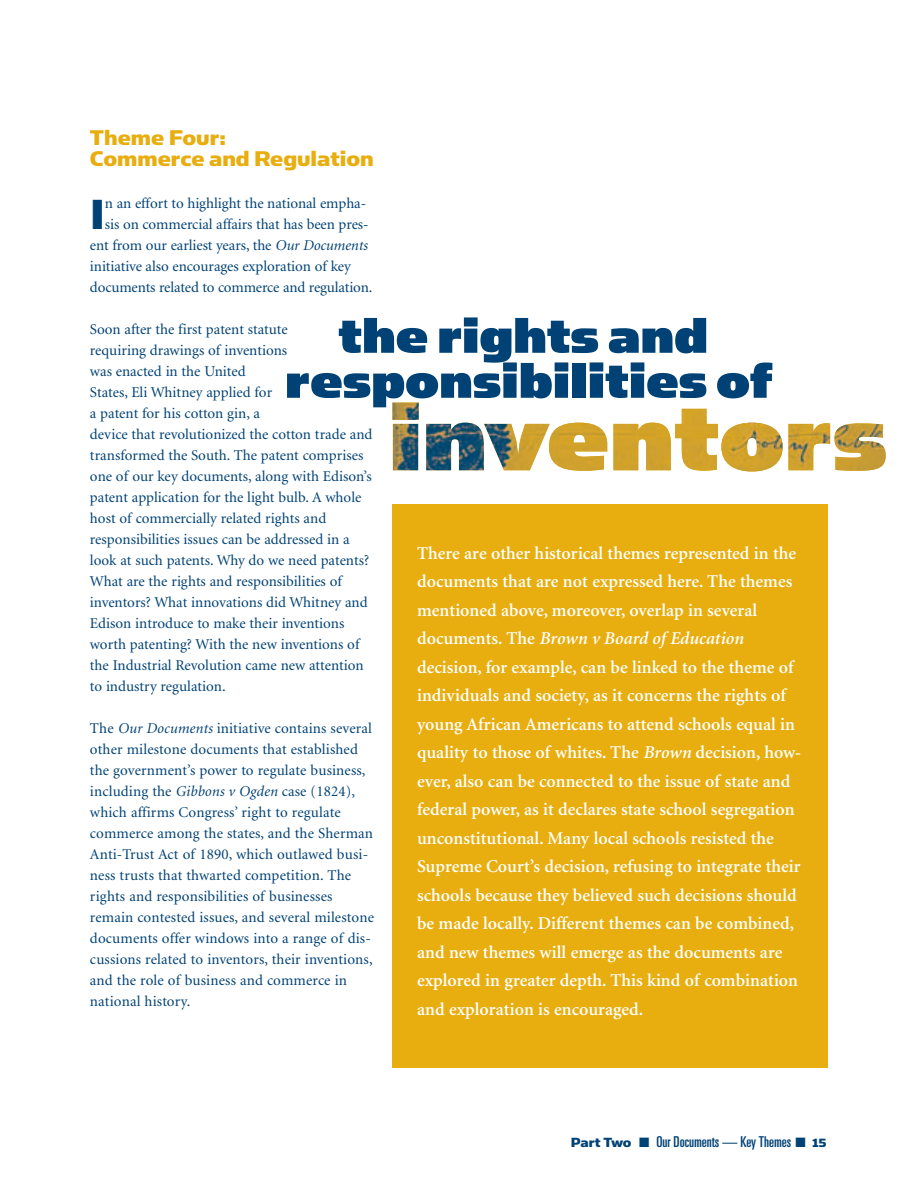
<style>
.page{position:relative;width:918px;height:1188px;background:#fff}
.page>*{position:absolute;margin:0;border:0;box-sizing:border-box;transform-origin:0 0}
.t1{font:54px/45px "Simian Text Gorilla";color:#004275;text-align:center}
.t2{font:47.4px "Simian Text Chimpanzee";color:#004275}
.t3{font:24px/21px "Simian Text Chimpanzee";color:#e8ae0f}
.t4{font:600 18px/28.5px "Minion";color:#fff}
.t5{font:15px/21px "Minion";color:#004275}
.t6{font:ultra-condensed 15px "Univers";color:#004275}
.s1{font-style:italic}
.s2{font-family:"Simian Text Chimpanzee";font-stretch:normal}
.s3{font-family:"Simian Text Chimpanzee";font-stretch:normal;font-size:13.5px}
</style>
<div class="page">
<div style="left:392px;top:504px;width:436px;height:563px;background:#e8ae0f"></div>
<img style="left:392px;top:403px;width:494px;height:69px">
<h3 class="t3" style="left:90px;top:129px;width:285px">Theme Four:<br>Commerce and Regulation</h3>
<h2 class="t2" style="left:90px;top:199px;width:17px">I</h2>
<p class="t5" style="left:105px;top:194px;width:263px">n an effort to highlight the national empha-</p>
<p class="t5" style="left:105px;top:215px;width:265px">sis on commercial affairs that has been pres-</p>
<p class="t5" style="left:90px;top:236px;width:279px">ent from our earliest years, the <span class="s1">Our Documents</span></p>
<p class="t5" style="left:90px;top:257px;width:263px">initiative also encourages exploration of key</p>
<p class="t5" style="left:90px;top:278px;width:284px">documents related to commerce and regulation.</p>
<p class="t5" style="left:90px;top:320px;width:284px">Soon after the first patent statute<br>requiring drawings of inventions<br>was enacted in the United<br>States, Eli Whitney applied for<br>a patent for his cotton gin, a<br>device that revolutionized the cotton trade and transformed the South. The patent comprises one of our key documents, along with Edison’s patent application for the light bulb. A whole host of commercially related rights and responsibilities issues can be addressed in a look at such patents. Why do we need patents?<br>What are the rights and responsibilities of inventors? What innovations did Whitney and Edison introduce to make their inventions worth patenting? With the new inventions of the Industrial Revolution came new attention to industry regulation.</p>
<p class="t5" style="left:90px;top:719px;width:286px">The <span class="s1">Our Documents</span> initiative contains several other milestone documents that established the government’s power to regulate business, including the <span class="s1">Gibbons v Ogden</span> case (1824), which affirms Congress’ right to regulate commerce among the states, and the Sherman Anti-Trust Act of 1890, which outlawed busi&shy;ness trusts that thwarted competition. The rights and responsibilities of businesses remain contested issues, and several milestone documents offer windows into a range of dis&shy;cussions related to inventors, their inventions, and the role of business and commerce in national history.</p>
<h1 class="t1" style="left:285px;top:318px;width:489px">the rights and responsibilities of</h1>
<p class="t4" style="left:417px;top:540px;width:386px">There are other historical themes represented in the documents that are not expressed here. The themes mentioned above, moreover, overlap in several documents. The <span class="s1">Brown v Board of Education </span>decision, for example, can be linked to the theme of individuals and society, as it concerns the rights of young African Americans to attend schools equal in quality to those of whites. The <span class="s1">Brown</span> decision, how&shy;ever, also can be connected to the issue of state and federal power, as it declares state school segregation unconstitutional. Many local schools resisted the Supreme Court’s decision, refusing to integrate their schools because they believed such decisions should be made locally. Different themes can be combined, and new themes will emerge as the documents are explored in greater depth. This kind of combination and exploration is encouraged.</p>
<p class="t6" style="left:571px;top:1137px;width:257px"><span class="s2">Part Two</span> ■ Our Documents — Key Themes ■ <span class="s3">15</span></p>
</div>
